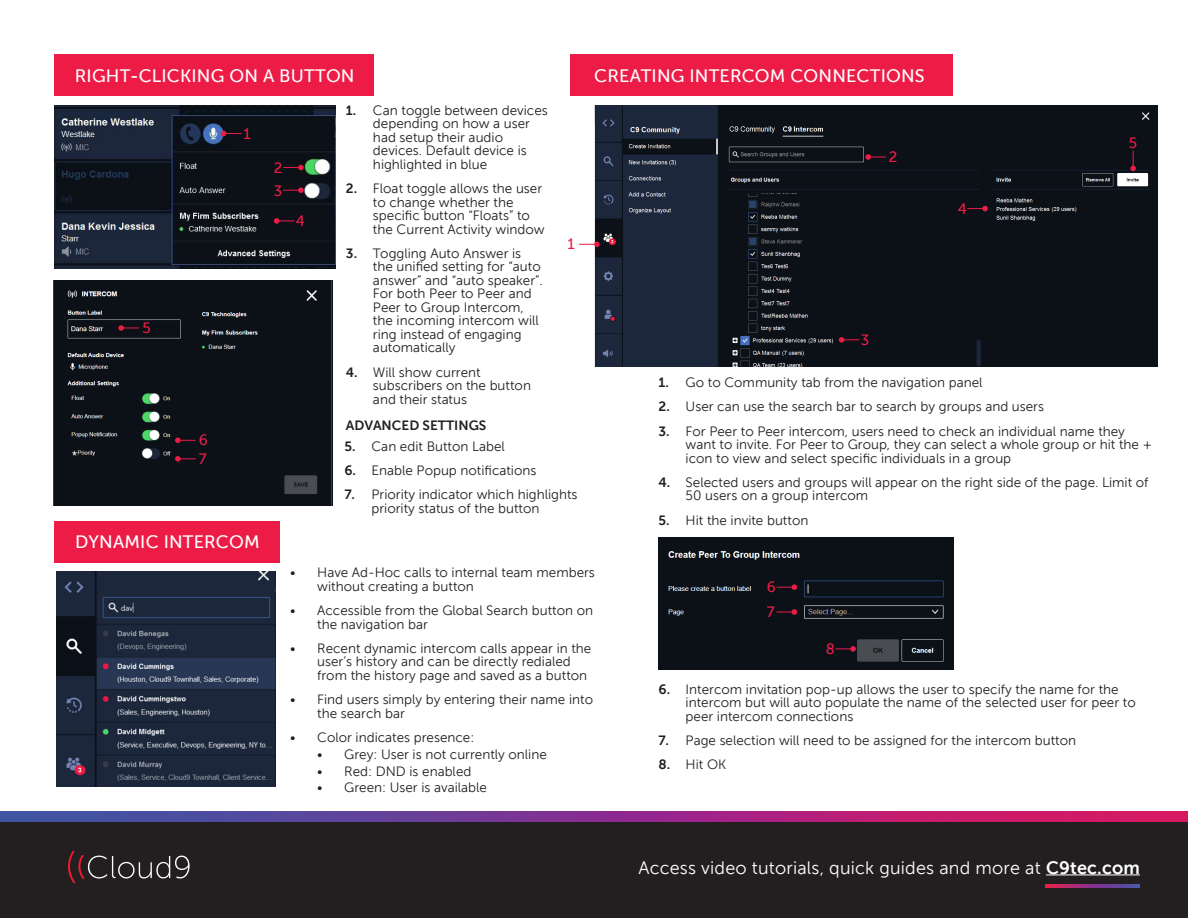
<style>
.page{position:relative;width:1188px;height:918px;background:#fff}
.page>*{position:absolute;margin:0;border:0;box-sizing:border-box;transform-origin:0 0}
.t1{font:18px "Museo Sans 500";letter-spacing:.01em;color:#fff}
.t2{font:18px "Museo Sans 300";letter-spacing:.01em;color:#fff}
.t3{font:15px "Museo Sans 500";color:#ed1c47}
.t4{font:13.5px/13.5px "Museo Sans 300";color:#231f20}
.t5{font:13.5px "Museo Sans 700";color:#231f20}
.s1{font-family:"Museo Sans 700"}
</style>
<div class="page">
<div style="left:0;top:820px;width:1188px;height:98px;background:#231f20"></div>
<hr style="left:1046px;top:874px;width:94px;height:1px;background:#fff">
<svg style="left:1045px;top:885px;width:95px;height:2px"></svg>
<svg style="left:68px;top:851px;width:122px;height:32px"></svg>
<svg style="left:0;top:812px;width:1188px;height:9px;background:#8a3189"></svg>
<div style="left:54px;top:54px;width:320px;height:42px;background:#ed1c47"></div>
<div style="left:570px;top:54px;width:383px;height:42px;background:#ed1c47"></div>
<div style="left:54px;top:281px;width:278px;height:225px;background:#0c1118"></div>
<svg style="left:118px;top:325px;width:21px;height:6px"></svg>
<svg style="left:175px;top:438px;width:21px;height:5px"></svg>
<svg style="left:175px;top:456px;width:21px;height:6px"></svg>
<img style="left:54px;top:105px;width:282px;height:163px">
<svg style="left:283px;top:165px;width:21px;height:5px"></svg>
<svg style="left:274px;top:218px;width:21px;height:6px"></svg>
<svg style="left:283px;top:187px;width:21px;height:6px"></svg>
<svg style="left:221px;top:131px;width:20px;height:5px"></svg>
<img style="left:595px;top:105px;width:562px;height:262px">
<svg style="left:579px;top:242px;width:21px;height:5px"></svg>
<svg style="left:967px;top:206px;width:21px;height:5px"></svg>
<svg style="left:1130px;top:151px;width:6px;height:20px"></svg>
<svg style="left:865px;top:154px;width:21px;height:6px"></svg>
<svg style="left:839px;top:337px;width:20px;height:6px"></svg>
<img style="left:57px;top:572px;width:218px;height:214px">
<div style="left:54px;top:521px;width:226px;height:42px;background:#ed1c47"></div>
<img style="left:659px;top:537px;width:295px;height:132px">
<svg style="left:777px;top:584px;width:20px;height:6px"></svg>
<svg style="left:777px;top:609px;width:20px;height:6px"></svg>
<svg style="left:835px;top:646px;width:21px;height:6px"></svg>
<p class="t1" style="left:75px;top:65px;width:281px">RIGHT-CLICKING ON A BUTTON</p>
<p class="t1" style="left:594px;top:65px;width:332px">CREATING INTERCOM CONNECTIONS</p>
<p class="t3" style="left:244px;top:125px;width:9px">1</p>
<p class="t3" style="left:143px;top:320px;width:10px">5</p>
<p class="t3" style="left:199px;top:432px;width:10px">6</p>
<p class="t3" style="left:199px;top:451px;width:9px">7</p>
<p class="t1" style="left:75px;top:532px;width:186px">DYNAMIC INTERCOM</p>
<p class="t3" style="left:274px;top:159px;width:10px">2</p>
<p class="t3" style="left:274px;top:183px;width:10px">3</p>
<p class="t3" style="left:296px;top:213px;width:11px">4</p>
<p class="t4" style="left:373px;top:104px;width:176px;text-indent:-27px"><span class="s1">1.</span> Can toggle between devices depending on how a user had setup their audio devices. Default device is highlighted in blue</p>
<p class="t4" style="left:373px;top:182px;width:173px;text-indent:-27px"><span class="s1">2.</span> Float toggle allows the user to change whether the specific button “Floats” to the Current Activity window</p>
<p class="t4" style="left:373px;top:247px;width:171px;text-indent:-27px"><span class="s1">3.</span> Toggling Auto Answer is the unified setting for “auto answer” and “auto speaker”.<br>For both Peer to Peer and<br>Peer to Group Intercom, the incoming intercom will ring instead of engaging automatically</p>
<p class="t4" style="left:373px;top:365px;width:160px;text-indent:-27px"><span class="s1">4.</span> Will show current subscribers on the button and their status</p>
<p class="t5" style="left:346px;top:418px;width:142px">ADVANCED SETTINGS</p>
<p class="t3" style="left:568px;top:236px;width:9px">1</p>
<p class="t4" style="left:344px;top:440px;width:162px"><span class="s1">5.</span> Can edit Button Label</p>
<p class="t4" style="left:344px;top:464px;width:194px"><span class="s1">6.</span> Enable Popup notifications</p>
<p class="t4" style="left:371px;top:488px;width:208px;text-indent:-27px"><span class="s1">7.</span> Priority indicator which highlights priority status of the button</p>
<p class="t4" style="left:317px;top:566px;width:279px;text-indent:-27px">• Have Ad-Hoc calls to internal team members without creating a button</p>
<p class="t4" style="left:317px;top:604px;width:278px;text-indent:-27px">• Accessible from the Global Search button on the navigation bar</p>
<p class="t4" style="left:317px;top:642px;width:276px;text-indent:-27px">• Recent dynamic intercom calls appear in the user’s history and can be directly redialed from the history page and saved as a button</p>
<p class="t4" style="left:317px;top:693px;width:277px;text-indent:-27px">• Find users simply by entering their name into the search bar</p>
<p class="t4" style="left:290px;top:731px;width:186px">• Color indicates presence:</p>
<p class="t4" style="left:317px;top:748px;width:231px">• Grey: User is not currently online</p>
<p class="t4" style="left:317px;top:764px;width:156px">• Red: DND is enabled</p>
<p class="t4" style="left:317px;top:781px;width:171px">• Green: User is available</p>
<p class="t3" style="left:889px;top:149px;width:10px">2</p>
<p class="t3" style="left:861px;top:332px;width:10px">3</p>
<p class="t3" style="left:958px;top:201px;width:11px">4</p>
<p class="t3" style="left:1129px;top:134px;width:10px">5</p>
<p class="t4" style="left:659px;top:376px;width:325px"><span class="s1">1.</span> Go to Community tab from the navigation panel</p>
<p class="t4" style="left:659px;top:400px;width:387px"><span class="s1">2.</span> User can use the search bar to search by groups and users</p>
<p class="t4" style="left:686px;top:424px;width:468px;text-indent:-27px"><span class="s1">3.</span> For Peer to Peer intercom, users need to check an individual name they want to invite. For Peer to Group, they can select a whole group or hit the + icon to view and select specific individuals in a group</p>
<p class="t4" style="left:686px;top:476px;width:464px;text-indent:-27px"><span class="s1">4.</span> Selected users and groups will appear on the right side of the page. Limit of<br>50 users on a group intercom</p>
<p class="t4" style="left:659px;top:513px;width:151px"><span class="s1">5.</span> Hit the invite button</p>
<p class="t3" style="left:767px;top:578px;width:10px">6</p>
<p class="t3" style="left:767px;top:604px;width:9px">7</p>
<p class="t3" style="left:826px;top:641px;width:11px">8</p>
<p class="t4" style="left:686px;top:682px;width:452px;text-indent:-27px"><span class="s1">6.</span> Intercom invitation pop-up allows the user to specify the name for the intercom but will auto populate the name of the selected user for peer to peer intercom connections</p>
<p class="t4" style="left:659px;top:734px;width:419px"><span class="s1">7.</span> Page selection will need to be assigned for the intercom button</p>
<p class="t4" style="left:659px;top:758px;width:69px"><span class="s1">8.</span> Hit OK</p>
<p class="t2" style="left:638px;top:858px;width:503px">Access video tutorials, quick guides and more at <span class="s1">C9tec.com</span></p>
</div>
